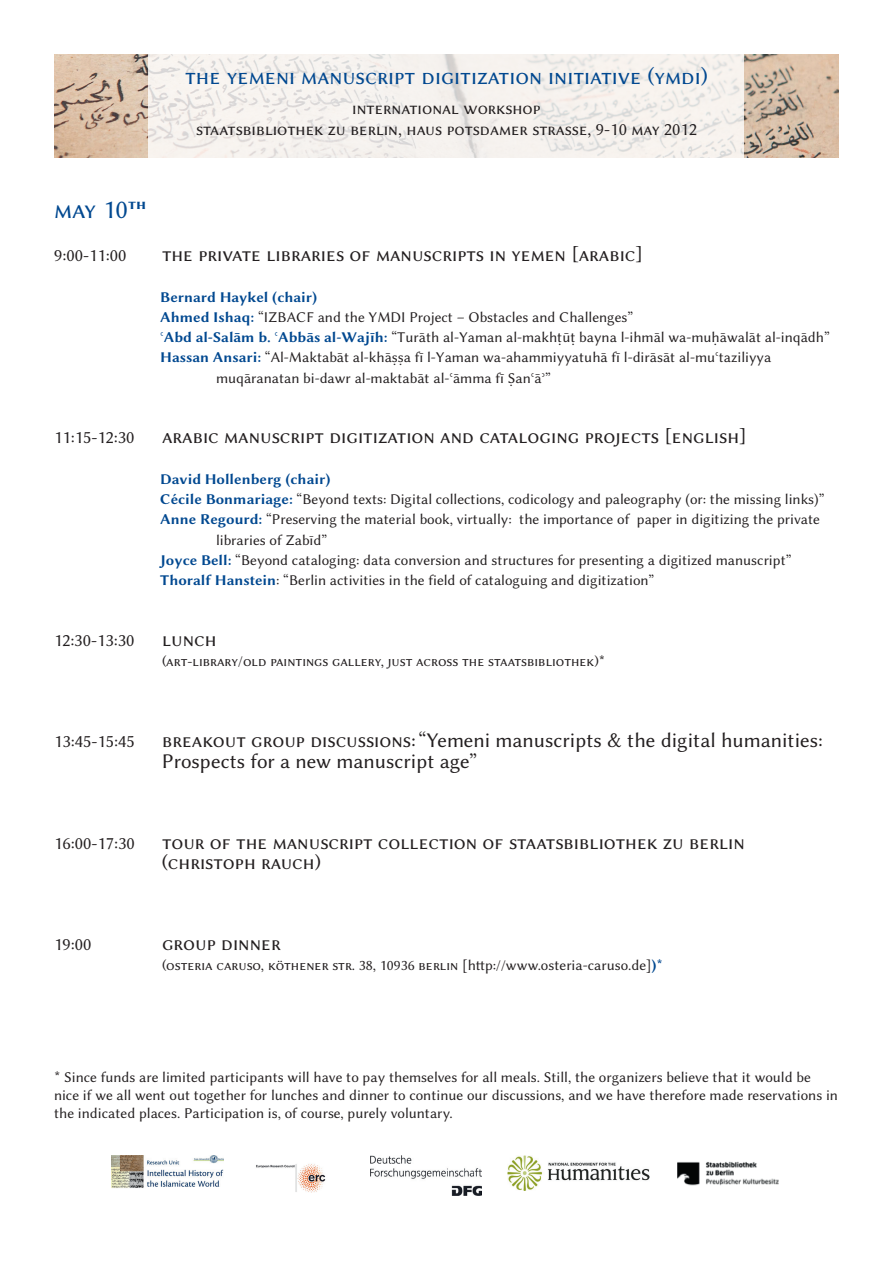
<style>
.page{position:relative;width:893px;height:1263px;background:#fff}
.page>*{position:absolute;margin:0;border:0;box-sizing:border-box;transform-origin:0 0}
.t1{font:27px "Lin Biolinum O";color:#014890}
.t2{font:24px "Lin Biolinum O";color:#014890}
.t3{font:21px/20.2px "Lin Biolinum O";color:#231f20}
.t4{font:18px/21px "Lin Biolinum O";color:#231f20;text-align:center}
.t5{font:15px/18px "Lin Biolinum O";color:#231f20}
.t6{font:15px "Lin Biolinum OB";color:#014890}
.s1{font-family:"Lin Biolinum OB";color:#014890}
</style>
<div class="page">
<img style="left:54px;top:54px;width:785px;height:104px">
<svg style="left:149px;top:54px;width:595px;height:104px;fill:#f6f2ee"></svg>
<img style="left:111px;top:1155px;width:113px;height:33px">
<img style="left:256px;top:1164px;width:70px;height:29px">
<img style="left:370px;top:1155px;width:111px;height:41px">
<img style="left:507px;top:1155px;width:142px;height:35px">
<img style="left:677px;top:1161px;width:102px;height:25px">
<h1 class="t1" style="left:54px;top:194px;width:94px">May 10<sup>th</sup></h1>
<h2 class="t2" style="left:185px;top:63px;width:524px">The Yemeni Manuscript D igitization I nitiative (YMDI)</h2>
<p class="t4" style="left:196px;top:98px;width:502px">International Workshop<br>Staatsbibliothek zu Berlin, HausPotsdamer Strasse, 9-10 May 2012</p>
<p class="t4" style="left:54px;top:245px;width:74px">9:00-11:00</p>
<h3 class="t3" style="left:162px;top:244px;width:182px">The Private Librariesof</h3>
<h3 class="t3" style="left:376px;top:244px;width:269px">Manuscripts in Yemen [Arabic]</h3>
<p class="t6" style="left:160px;top:286px;width:158px">Bernard Haykel (chair)</p>
<p class="t5" style="left:160px;top:308px;width:474px"><span class="s1">Ahmed Ishaq:</span> “IZBACF and the YMDI Project – Obstacles and Challenges”</p>
<p class="t5" style="left:160px;top:328px;width:671px"><span class="s1">ʿAbd al-Salām b. ʿAbbās al-Wajīh:</span> “Turāth al-Yaman al-makhṭūṭ bayna l-ihmāl wa-muḥāwalāt al-inqādh”</p>
<p class="t5" style="left:160px;top:349px;width:613px"><span class="s1">Hassan Ansari:</span> “Al-Maktabāt al-khāṣṣa fī l-Yaman wa-ahammiyyatuhā fī l-dirāsāt al-muʿtaziliyya</p>
<p class="t5" style="left:216px;top:369px;width:336px">muqāranatan bi-dawr al-maktabāt al-ʿāmma fī Ṣanʿāʾ”</p>
<p class="t4" style="left:54px;top:427px;width:82px">11:15-12:30</p>
<h3 class="t3" style="left:162px;top:427px;width:586px">Arabic Manuscript Digitization and Cataloging projects [English]</h3>
<p class="t6" style="left:160px;top:469px;width:172px">David Hollenberg (chair)</p>
<p class="t5" style="left:160px;top:490px;width:666px"><span class="s1">Cécile Bonmariage:</span> “Beyond texts: Digital collections, codicology and paleography (or: the missing links)”</p>
<p class="t5" style="left:160px;top:511px;width:661px"><span class="s1">Anne Regourd:</span> “Preserving the material book, virtually: the importance of paper in digitizing the private</p>
<p class="t5" style="left:216px;top:531px;width:113px">libraries of Zabīd”</p>
<p class="t5" style="left:160px;top:551px;width:633px"><span class="s1">Joyce Bell:</span> “Beyond cataloging: data conversion and structures for presenting a digitized manuscript”</p>
<p class="t5" style="left:160px;top:571px;width:496px"><span class="s1">Thoralf Hanstein</span>: “Berlin activities in the field of cataloguing and digitization”</p>
<p class="t4" style="left:54px;top:630px;width:82px">12:30-13:30</p>
<h3 class="t3" style="left:162px;top:629px;width:56px">Lunch</h3>
<p class="t5" style="left:162px;top:652px;width:282px">(Art-library/Old paintingsGallery, just across</p>
<p class="t5" style="left:462px;top:652px;width:145px">the Staatsbibliothek)*</p>
<p class="t4" style="left:54px;top:731px;width:82px">13:45-15:45</p>
<h3 class="t3" style="left:162px;top:730px;width:662px">Breakout Group Discussions:“Yemeni manuscripts &amp; the digital humanities:<br>Prospects for a new manuscript age”</h3>
<p class="t4" style="left:54px;top:832px;width:82px">16:00-17:30</p>
<h3 class="t3" style="left:162px;top:832px;width:584px">Tour of the manuscript collection of Staatsbibliothek zu Berlin (Christoph Rauch)</h3>
<p class="t4" style="left:54px;top:934px;width:39px">19:00</p>
<h3 class="t3" style="left:162px;top:933px;width:120px">Group Dinner</h3>
<p class="t5" style="left:162px;top:956px;width:503px">(Osteria Caruso, Köthener Str. 38, 10936 B erlin [http://www.osteria-caruso.de]<span class="s1">)*</span></p>
<p class="t5" style="left:54px;top:1068px;width:785px">* Since funds are limited participants will have to pay themselves for all meals. Still, the organizers believe that it would be nice if we all went out together for lunches and dinner to continue our discussions, and we have therefore made reservations in the indicated places. Participation is, of course, purely voluntary.</p>
</div>
